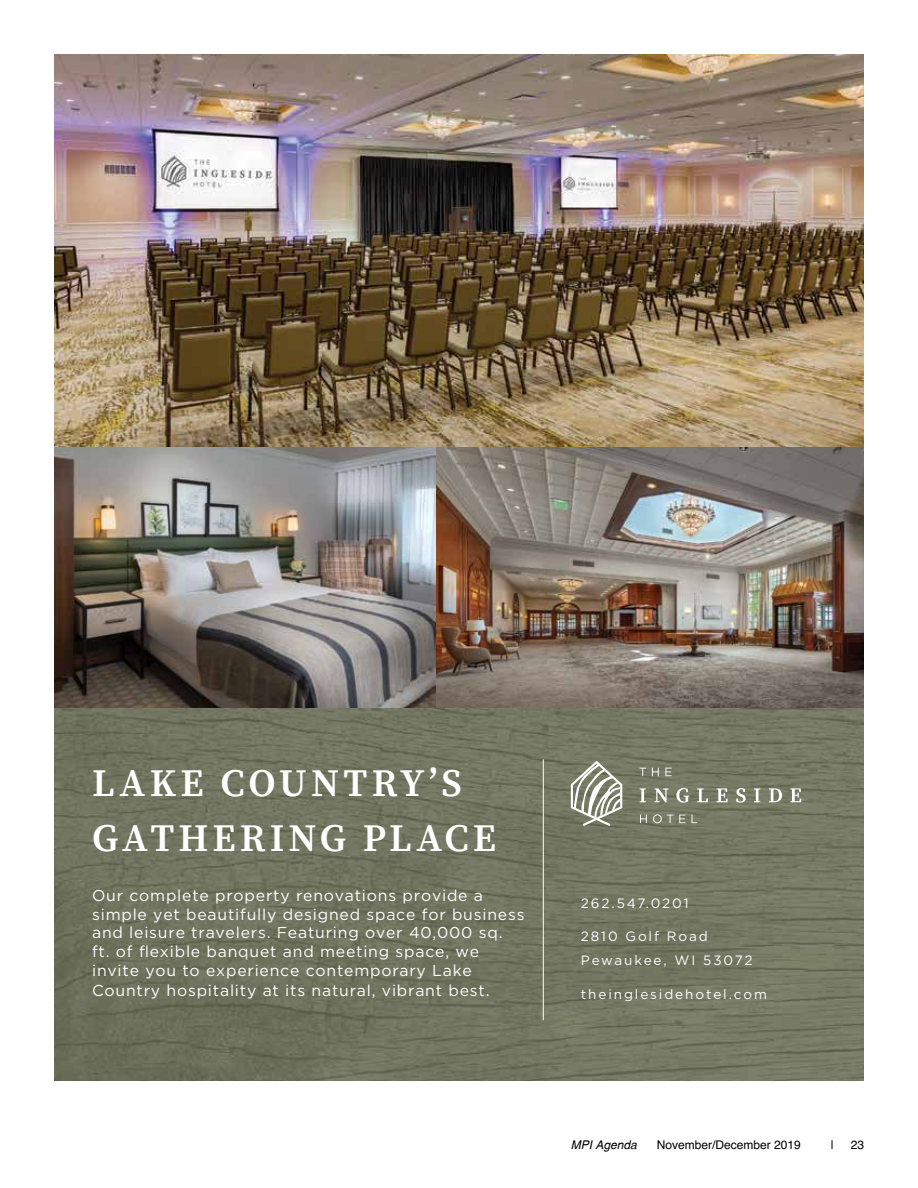
<style>
.page{position:relative;width:918px;height:1188px;background:#fff}
.page>*{position:absolute;margin:0;border:0;box-sizing:border-box;transform-origin:0 0}
.t1{font:600 38.7px/55.1px "Source Serif Pro";letter-spacing:.1em;color:#fff}
.t2{font:15.75px/19px "Gotham";letter-spacing:.05em;color:#fff}
.t3{font:13.5px/23.5px "Gotham";letter-spacing:.14em;color:#fff}
.t4{font:12px "Helvetica";color:#000}
.t5{font:italic 12px "Helvetica cyr";color:#000}
</style>
<div class="page">
<img style="left:436px;top:446px;width:428px;height:263px">
<img style="left:54px;top:446px;width:382px;height:263px">
<img style="left:54px;top:54px;width:810px;height:392px">
<img style="left:54px;top:709px;width:810px;height:371px">
<hr style="left:543px;top:759px;width:1px;height:261px;background:#fff">
<svg style="left:571px;top:761px;width:51px;height:65px"></svg>
<svg style="left:639px;top:768px;width:7px;height:8px"></svg>
<svg style="left:652px;top:768px;width:7px;height:8px"></svg>
<svg style="left:665px;top:768px;width:7px;height:8px"></svg>
<svg style="left:640px;top:788px;width:6px;height:14px"></svg>
<svg style="left:654px;top:788px;width:14px;height:14px"></svg>
<svg style="left:676px;top:788px;width:13px;height:15px"></svg>
<svg style="left:697px;top:788px;width:11px;height:14px"></svg>
<svg style="left:717px;top:788px;width:11px;height:14px"></svg>
<svg style="left:736px;top:788px;width:10px;height:15px"></svg>
<svg style="left:754px;top:788px;width:6px;height:14px"></svg>
<svg style="left:769px;top:788px;width:13px;height:14px"></svg>
<svg style="left:790px;top:788px;width:11px;height:14px"></svg>
<svg style="left:640px;top:815px;width:7px;height:8px"></svg>
<svg style="left:653px;top:814px;width:20px;height:9px"></svg>
<svg style="left:679px;top:815px;width:7px;height:8px"></svg>
<svg style="left:692px;top:815px;width:5px;height:8px"></svg>
<h1 class="t1" style="left:92px;top:755px;width:405px">LAKE COUNTRY’S<br>GATHERING PLACE</h1>
<p class="t2" style="left:92px;top:885px;width:434px">Our complete property renovations provide a simple yet beautifully designed space for business and leisure travelers. Featuring over 40,000 sq.<br>ft. of flexible banquet and meeting space, we invite you to experience contemporary Lake Country hospitality at its natural, vibrant best.</p>
<p class="t3" style="left:581px;top:891px;width:109px">262.547.0201</p>
<p class="t3" style="left:581px;top:925px;width:173px">2810 Golf Road<br>Pewaukee, WI 53072</p>
<p class="t3" style="left:581px;top:982px;width:188px">theinglesidehotel.com</p>
<p class="t5" style="left:571px;top:1139px;width:68px">MPI Agenda</p>
<p class="t4" style="left:657px;top:1136px;width:146px">November/December 2019</p>
<p class="t4" style="left:831px;top:1136px;width:5px">|</p>
<p class="t4" style="left:851px;top:1136px;width:15px">23</p>
</div>
